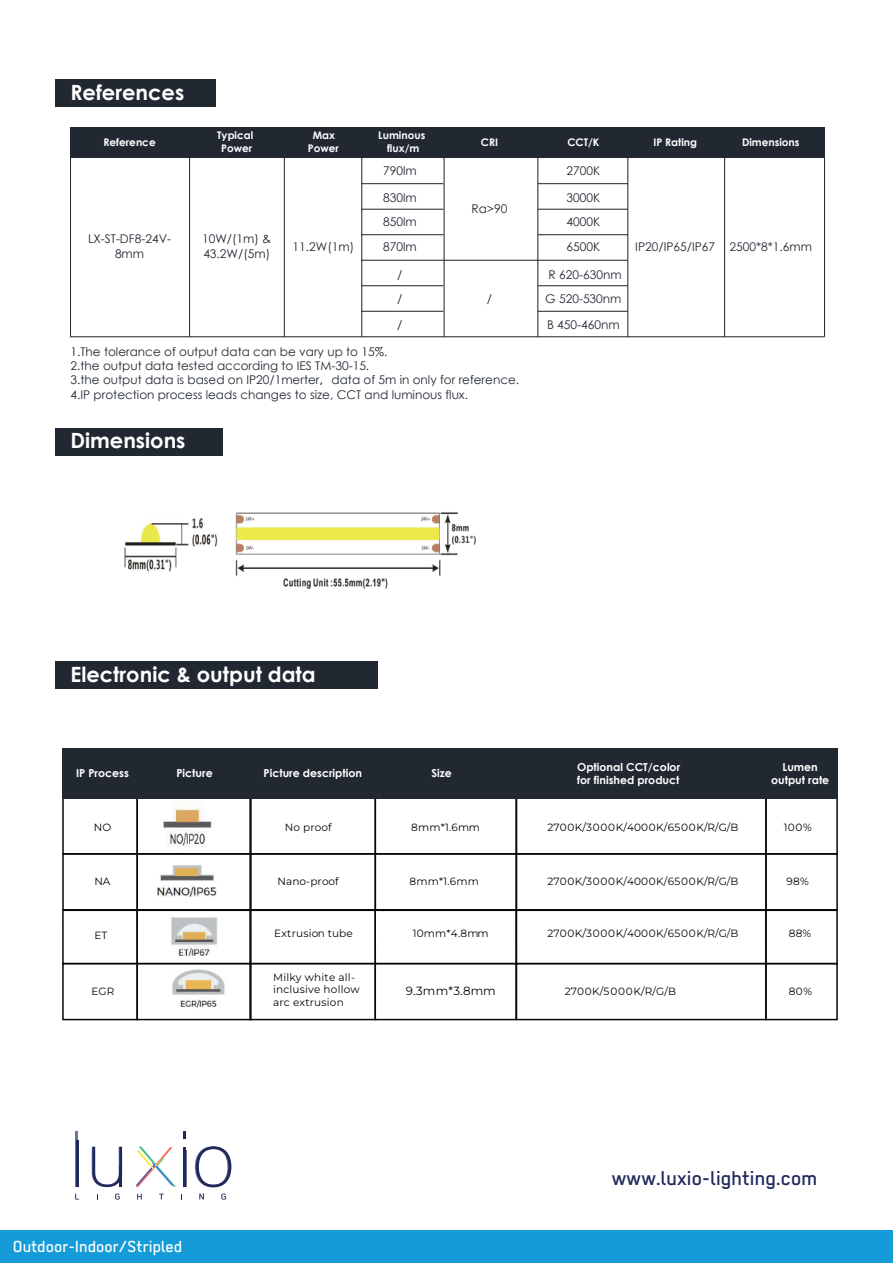
<style>
.page{position:relative;width:893px;height:1263px;background:#fff}
.page>*{position:absolute;margin:0;border:0;box-sizing:border-box;transform-origin:0 0}
.t1{font:500 22.5px "Regular";color:#20295c}
.t2{font:700 21px "Century Gothic";color:#fff}
.t3{font:500 18px "Regular";color:#fff}
.t4{font:12px/14.4px "Century Gothic";color:#212832}
.t5{font:11.85px "Montserrat";letter-spacing:.02em;color:#070304}
.t6{font:700 10.95px/13.2px "Century Gothic";color:#fff}
.t7{font:10.5px/12.6px "Montserrat";letter-spacing:.02em;color:#070304}
.t8{font:10.5px "Montserrat";letter-spacing:.07em;color:#070304}
.t9{font:700 10.5px/12.6px "Century Gothic";color:#fff;text-align:center}
.s1{font-family:"Koz Go Pr 6 N"}
</style>
<div class="page">
<div style="left:62px;top:797px;width:76px;height:58px;border:2px solid #0b0609"></div>
<div style="left:136px;top:797px;width:116px;height:58px;border:2px solid #0b0609"></div>
<div style="left:765px;top:797px;width:73px;height:58px;border:2px solid #0b0609"></div>
<div style="left:62px;top:853px;width:76px;height:57px;border:2px solid #0b0609"></div>
<div style="left:136px;top:853px;width:116px;height:57px;border:2px solid #0b0609"></div>
<div style="left:249px;top:853px;width:127px;height:57px;border:2px solid #0b0609"></div>
<div style="left:375px;top:853px;width:142px;height:57px;border:2px solid #0b0609"></div>
<div style="left:516px;top:853px;width:251px;height:57px;border:2px solid #0b0609"></div>
<div style="left:765px;top:853px;width:73px;height:57px;border:2px solid #0b0609"></div>
<img style="left:156px;top:865px;width:61px;height:31px">
<img style="left:163px;top:801px;width:49px;height:46px">
<div style="left:62px;top:909px;width:76px;height:55px;border:2px solid #0b0609"></div>
<div style="left:136px;top:909px;width:116px;height:55px;border:2px solid #0b0609"></div>
<div style="left:249px;top:909px;width:127px;height:55px;border:2px solid #0b0609"></div>
<div style="left:374px;top:909px;width:143px;height:55px;border:2px solid #0b0609"></div>
<div style="left:516px;top:909px;width:251px;height:55px;border:2px solid #0b0609"></div>
<div style="left:765px;top:909px;width:73px;height:55px;border:2px solid #0b0609"></div>
<div style="left:62px;top:963px;width:76px;height:57px;border:2px solid #0b0609"></div>
<div style="left:136px;top:963px;width:116px;height:57px;border:2px solid #0b0609"></div>
<div style="left:249px;top:963px;width:127px;height:57px;border:2px solid #0b0609"></div>
<div style="left:374px;top:963px;width:143px;height:57px;border:2px solid #0b0609"></div>
<div style="left:516px;top:963px;width:251px;height:57px;border:2px solid #0b0609"></div>
<div style="left:765px;top:963px;width:73px;height:57px;border:2px solid #0b0609"></div>
<img style="left:171px;top:917px;width:47px;height:38px">
<img style="left:172px;top:969px;width:53px;height:39px">
<div style="left:55px;top:661px;width:322px;height:28px;background:#212832"></div>
<div style="left:62px;top:748px;width:776px;height:51px;background:#212832"></div>
<svg style="left:136px;top:1147px;width:40px;height:40px"></svg>
<hr style="left:183px;top:1147px;width:2px;height:40px;background:#20295c">
<hr style="left:76px;top:1140px;width:3px;height:47px;background:#20295c">
<hr style="left:75px;top:1131px;width:3px;height:56px;background:#20295c">
<svg style="left:92px;top:1147px;width:30px;height:40px"></svg>
<hr style="left:120px;top:1167px;width:2px;height:20px;background:#20295c">
<hr style="left:184px;top:1150px;width:2px;height:37px;background:#20295c">
<svg style="left:183px;top:1131px;width:2px;height:8px"></svg>
<svg style="left:195px;top:1146px;width:36px;height:41px"></svg>
<svg style="left:75px;top:1194px;width:4px;height:5px"></svg>
<svg style="left:115px;top:1193px;width:5px;height:6px"></svg>
<svg style="left:137px;top:1194px;width:5px;height:5px"></svg>
<svg style="left:159px;top:1194px;width:5px;height:5px"></svg>
<svg style="left:199px;top:1194px;width:5px;height:5px"></svg>
<svg style="left:221px;top:1193px;width:5px;height:6px"></svg>
<div style="left:1px;top:1230px;width:892px;height:33px;background:#159cd8"></div>
<div style="left:55px;top:79px;width:161px;height:28px;background:#212832"></div>
<hr style="left:361px;top:209px;width:82px;height:1px;background:#231f20">
<hr style="left:361px;top:234px;width:82px;height:1px;background:#231f20">
<hr style="left:361px;top:260px;width:177px;height:1px;background:#231f20">
<hr style="left:361px;top:285px;width:82px;height:1px;background:#231f20">
<hr style="left:361px;top:311px;width:82px;height:1px;background:#231f20">
<hr style="left:70px;top:336px;width:754px;height:1px;background:#231f20">
<hr style="left:361px;top:183px;width:82px;height:1px;background:#231f20">
<hr style="left:538px;top:183px;width:90px;height:1px;background:#231f20">
<hr style="left:538px;top:209px;width:90px;height:1px;background:#231f20">
<hr style="left:538px;top:234px;width:90px;height:1px;background:#231f20">
<hr style="left:538px;top:260px;width:90px;height:1px;background:#231f20">
<hr style="left:538px;top:285px;width:90px;height:1px;background:#231f20">
<hr style="left:538px;top:311px;width:90px;height:1px;background:#231f20">
<hr style="left:189px;top:158px;width:1px;height:179px;background:#231f20">
<hr style="left:284px;top:158px;width:1px;height:179px;background:#231f20">
<hr style="left:361px;top:158px;width:1px;height:179px;background:#231f20">
<hr style="left:444px;top:158px;width:1px;height:179px;background:#231f20">
<hr style="left:537px;top:158px;width:1px;height:179px;background:#231f20">
<hr style="left:627px;top:158px;width:1px;height:179px;background:#231f20">
<hr style="left:724px;top:158px;width:1px;height:179px;background:#231f20">
<hr style="left:824px;top:158px;width:1px;height:179px;background:#231f20">
<hr style="left:70px;top:158px;width:1px;height:179px;background:#231f20">
<div style="left:70px;top:128px;width:754px;height:30px;background:#212832"></div>
<div style="left:55px;top:428px;width:168px;height:27px;background:#212832"></div>
<img style="left:236px;top:512px;width:239px;height:77px">
<img style="left:124px;top:518px;width:93px;height:54px">
<h2 class="t2" style="left:70px;top:76px;width:115px">References</h2>
<p class="t9" style="left:103px;top:135px;width:54px">Reference</p>
<p class="t9" style="left:378px;top:129px;width:49px">Luminous flux/m</p>
<p class="t9" style="left:481px;top:135px;width:19px">CRI</p>
<p class="t9" style="left:567px;top:135px;width:34px">CCT/K</p>
<p class="t9" style="left:653px;top:135px;width:45px">IP Rating</p>
<p class="t9" style="left:742px;top:135px;width:59px">Dimensions</p>
<p class="t9" style="left:217px;top:129px;width:38px">Typical<br>Power</p>
<p class="t9" style="left:308px;top:129px;width:33px">Max<br>Power</p>
<p class="t4" style="left:88px;top:232px;width:84px;text-align:center">LX-ST-DF8-24V-<br>8mm</p>
<p class="t4" style="left:567px;top:163px;width:35px">2700K</p>
<p class="t4" style="left:383px;top:163px;width:35px">790lm</p>
<p class="t4" style="left:383px;top:186px;width:35px;line-height:23.5px">830lm<br>850lm</p>
<p class="t4" style="left:383px;top:239px;width:35px">870lm</p>
<p class="t4" style="left:397px;top:267px;width:7px">/</p>
<p class="t4" style="left:548px;top:267px;width:75px">R 620-630nm</p>
<p class="t4" style="left:397px;top:291px;width:7px">/</p>
<p class="t4" style="left:487px;top:291px;width:7px">/</p>
<p class="t4" style="left:545px;top:291px;width:78px">G 520-530nm</p>
<p class="t4" style="left:397px;top:317px;width:7px">/</p>
<p class="t4" style="left:547px;top:317px;width:74px">B 450-460nm</p>
<p class="t4" style="left:567px;top:190px;width:35px">3000K</p>
<p class="t4" style="left:471px;top:201px;width:38px">Ra&gt;90</p>
<p class="t4" style="left:567px;top:214px;width:35px">4000K</p>
<p class="t4" style="left:202px;top:232px;width:71px">10W/(1m) &amp;<br>43.2W/(5m)</p>
<p class="t4" style="left:567px;top:239px;width:35px">6500K</p>
<p class="t4" style="left:293px;top:239px;width:63px">11.2W(1m)</p>
<p class="t4" style="left:71px;top:344px;width:450px">1.The tolerance of output data can be vary up to 15%.<br>2.the output data tested according to IES TM-30-15.<br>3.the output data is based on IP20/1merter<span class="s1">，</span>data of 5m in only for reference.<br>4.IP protection process leads changes to size, CCT and luminous flux.</p>
<h2 class="t2" style="left:70px;top:424px;width:117px">Dimensions</h2>
<p class="t4" style="left:635px;top:239px;width:178px">IP20/IP65/IP67 2500*8*1.6mm</p>
<h2 class="t2" style="left:70px;top:658px;width:247px">Electronic &amp; output data</h2>
<p class="t6" style="left:76px;top:766px;width:54px">IP Process</p>
<p class="t6" style="left:176px;top:766px;width:38px">Picture</p>
<p class="t6" style="left:264px;top:766px;width:100px">Picture description</p>
<p class="t6" style="left:431px;top:766px;width:22px">Size</p>
<p class="t6" style="left:577px;top:760px;width:105px">Optional CCT/color for finished product</p>
<p class="t6" style="left:771px;top:760px;width:60px;text-align:center">Lumen output rate</p>
<p class="t7" style="left:94px;top:821px;width:19px">NO</p>
<p class="t7" style="left:285px;top:821px;width:48px">No proof</p>
<p class="t7" style="left:411px;top:821px;width:70px">8mm*1.6mm</p>
<p class="t8" style="left:547px;top:820px;width:192px">2700K/3000K/4000K/6500K/R/G/B</p>
<p class="t7" style="left:784px;top:821px;width:30px">100%</p>
<p class="t7" style="left:94px;top:875px;width:18px">NA</p>
<p class="t7" style="left:278px;top:875px;width:63px">Nano-proof</p>
<p class="t7" style="left:410px;top:875px;width:71px">8mm*1.6mm</p>
<p class="t8" style="left:547px;top:874px;width:192px">2700K/3000K/4000K/6500K/R/G/B</p>
<p class="t7" style="left:786px;top:875px;width:24px">98%</p>
<p class="t7" style="left:94px;top:928px;width:15px">ET</p>
<p class="t7" style="left:274px;top:926px;width:80px">Extrusion tube</p>
<p class="t7" style="left:413px;top:926px;width:77px">10mm*4.8mm</p>
<p class="t8" style="left:547px;top:926px;width:192px">2700K/3000K/4000K/6500K/R/G/B</p>
<p class="t7" style="left:789px;top:926px;width:24px">88%</p>
<p class="t7" style="left:91px;top:984px;width:25px">EGR</p>
<p class="t7" style="left:273px;top:970px;width:88px">Milky white all&shy;inclusive hollow arc extrusion</p>
<p class="t5" style="left:406px;top:983px;width:91px">9.3mm*3.8mm</p>
<p class="t8" style="left:565px;top:985px;width:113px">2700K/5000K/R/G/B</p>
<p class="t7" style="left:789px;top:985px;width:25px">80%</p>
<h1 class="t1" style="left:612px;top:1165px;width:207px">www.luxio-lighting.com</h1>
<h3 class="t3" style="left:13px;top:1236px;width:171px">Outdoor-Indoor/Stripled</h3>
</div>
